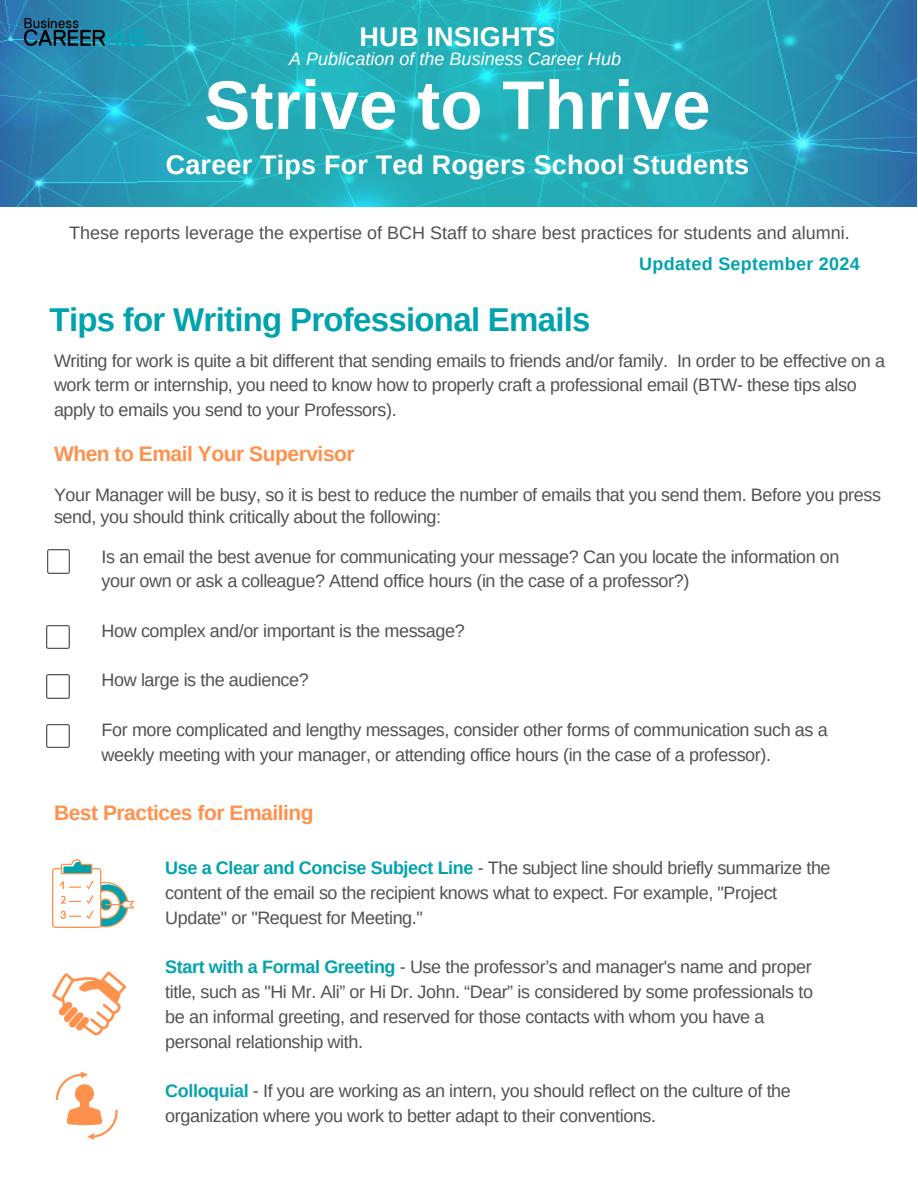
<style>
.page{position:relative;width:918px;height:1188px;background:#fff}
.page>*{position:absolute;margin:0;border:0;box-sizing:border-box;transform-origin:0 0}
.t1{font:700 69px "Arimo";letter-spacing:.005em;color:#fff}
.t2{font:700 33px "Arimo";letter-spacing:-.02em;color:#00a3ad}
.t3{font:700 27px "Arimo";letter-spacing:.01em;color:#fff}
.t4{font:700 21px "Arimo";letter-spacing:-.02em;color:#ff914d}
.t5{font:18px/24.8px "Arimo";letter-spacing:-.02em;color:#515254}
.t6{font:18px "Arimo";color:#515254}
.t7{font:italic 18px "Arimo";color:#fff}
.t8{font:700 18px "Arimo";letter-spacing:.015em;color:#01a3ae}
.s1{font-weight:700;color:#00a3ad}
.s2{font-weight:700;color:#09a3ae}
</style>
<div class="page">
<svg style="left:0;top:0;width:917px;height:206px;background:#26a1b6"></svg>
<img style="left:24px;top:18px;width:122px;height:27px">
<img style="left:47px;top:550px;width:23px;height:23px">
<img style="left:47px;top:625px;width:22px;height:24px">
<img style="left:47px;top:675px;width:22px;height:23px">
<img style="left:47px;top:724px;width:22px;height:24px">
<svg style="left:52px;top:859px;width:82px;height:69px"></svg>
<svg style="left:52px;top:971px;width:74px;height:64px"></svg>
<svg style="left:56px;top:1072px;width:62px;height:68px"></svg>
<p class="t3" style="left:360px;top:21px;width:197px">HUB INSIGHTS</p>
<p class="t7" style="left:289px;top:49px;width:333px">A Publication of the Business Career Hub</p>
<p class="t1" style="left:204px;top:67px;width:508px">Strive to Thrive</p>
<p class="t3" style="left:166px;top:150px;width:585px">Career Tips For Ted Rogers School Students</p>
<p class="t6" style="left:69px;top:223px;width:782px">These reports leverage the expertise of BCH Staff to share best practices for students and alumni.</p>
<p class="t8" style="left:639px;top:254px;width:222px">Updated September 2024</p>
<p class="t2" style="left:50px;top:301px;width:543px">Tips for Writing Professional Emails</p>
<p class="t5" style="left:54px;top:348px;width:833px">Writing for work is quite a bit different that sending emails to friends and/or family. In order to be effective on a work term or internship, you need to know how to properly craft a professional email (BTW- these tips also apply to emails you send to your Professors).</p>
<p class="t4" style="left:54px;top:442px;width:302px">When to Email Your Supervisor</p>
<p class="t5" style="left:54px;top:485px;width:829px;line-height:21.3px">Your Manager will be busy, so it is best to reduce the number of emails that you send them. Before you press send, you should think critically about the following:</p>
<p class="t5" style="left:102px;top:544px;width:739px">Is an email the best avenue for communicating your message? Can you locate the information on your own or ask a colleague? Attend office hours (in the case of a professor?)</p>
<h3 class="t5" style="left:102px;top:618px;width:365px">How complex and/or important is the message?</h3>
<h1 class="t5" style="left:102px;top:668px;width:209px">How large is the audience?</h1>
<p class="t5" style="left:102px;top:717px;width:728px">For more complicated and lengthy messages, consider other forms of communication such as a weekly meeting with your manager, or attending office hours (in the case of a professor).</p>
<p class="t4" style="left:54px;top:801px;width:261px">Best Practices for Emailing</p>
<p class="t5" style="left:165px;top:856px;width:667px"><span class="s1">Use a Clear and Concise Subject Line</span> - The subject line should briefly summarize the content of the email so the recipient knows what to expect. For example, "Project<br>Update" or "Request for Meeting."</p>
<h2 class="t5" style="left:165px;top:955px;width:649px"><span class="s1">Start with a Formal Greeting</span> - Use the professor’s and manager's name and proper title, such as "Hi Mr. Ali” or Hi Dr. John. “Dear” is considered by some professionals to be an informal greeting, and reserved for those contacts with whom you have a personal relationship with.</h2>
<p class="t5" style="left:165px;top:1078px;width:627px"><span class="s2">Colloquial</span> - If you are working as an intern, you should reflect on the culture of the organization where you work to better adapt to their conventions.</p>
</div>
